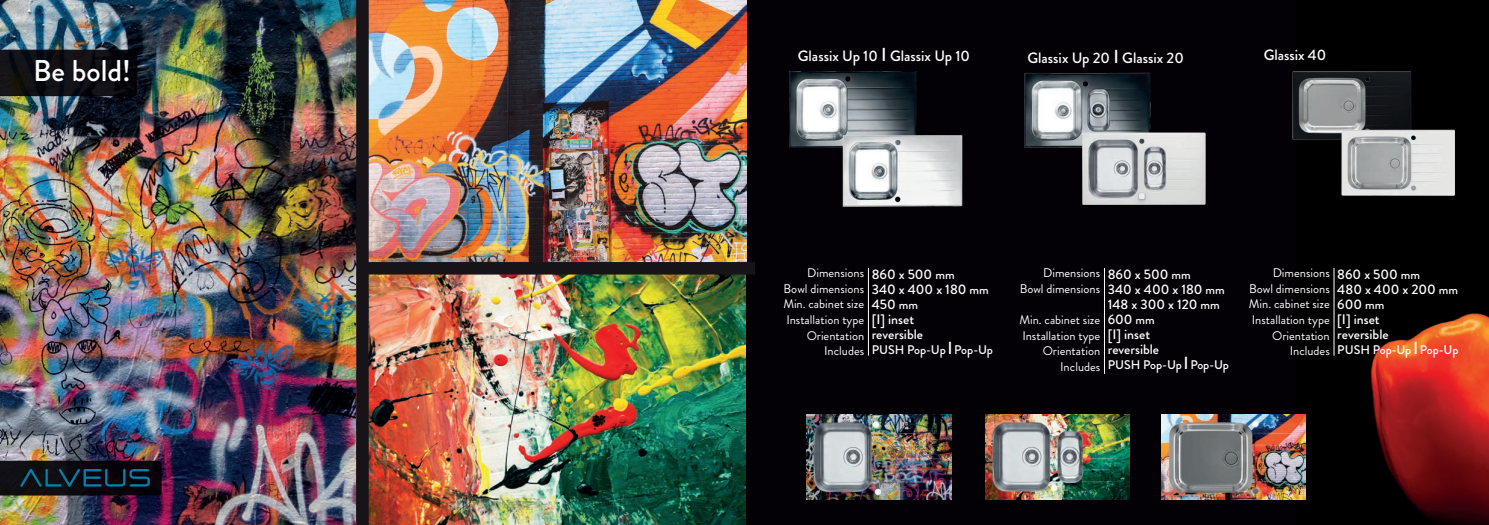
<style>
.page{position:relative;width:1489px;height:525px;background:#fff}
.page>*{position:absolute;margin:0;border:0;box-sizing:border-box;transform-origin:0 0}
.t1{font:500 30px "Brandon Grotesque";color:#fff}
.t2{font:500 15px "Brandon Grotesque";color:#fff}
.t3{font:500 13.75px "Brandon Grotesque";color:#fff}
.t4{font:12.5px "Brandon Grotesque";color:#fff}
.t5{font:500 12.5px "Brandon Grotesque";color:#fff}
.s1{font-size:18.75px}
.s2{font-size:12.5px}
.s3{font-size:17.5px}
</style>
<div class="page">
<img style="left:0;top:0;width:356px;height:524px">
<div style="left:733px;top:0;width:755px;height:524px;background:#030106"></div>
<img style="left:1293px;top:268px;width:195px;height:256px">
<img style="left:369px;top:274px;width:376px;height:250px">
<img style="left:369px;top:0;width:377px;height:262px">
<div style="left:356px;top:0;width:13px;height:524px;background:#171419"></div>
<div style="left:362px;top:262px;width:393px;height:12px;background:#171419"></div>
<img style="left:789px;top:72px;width:127px;height:75px">
<img style="left:839px;top:133px;width:124px;height:74px">
<img style="left:1024px;top:72px;width:126px;height:76px">
<img style="left:1076px;top:125px;width:130px;height:80px">
<img style="left:1292px;top:71px;width:119px;height:69px">
<img style="left:1337px;top:125px;width:118px;height:71px">
<hr style="left:868px;top:268px;width:1px;height:87px;background:#fff">
<hr style="left:1104px;top:268px;width:1px;height:105px;background:#fff">
<hr style="left:1333px;top:268px;width:1px;height:87px;background:#fff">
<img style="left:806px;top:414px;width:145px;height:85px">
<img style="left:985px;top:414px;width:144px;height:85px">
<img style="left:1161px;top:414px;width:144px;height:85px">
<svg style="left:0;top:460px;width:162px;height:35px;background:#0d1822"></svg>
<svg style="left:0;top:50px;width:137px;height:46px;background:#0d0c11"></svg>
<p class="t1" style="left:33px;top:50px;width:99px">Be bold!</p>
<p class="t2" style="left:797px;top:45px;width:174px">Glassix Up 10 <span class="s1">I</span> Glassix Up 10</p>
<p class="t2" style="left:1027px;top:47px;width:158px">Glassix Up 20 <span class="s1">I</span> Glassix 20</p>
<p class="t2" style="left:1263px;top:45px;width:64px">Glassix 40</p>
<p class="t4" style="left:807px;top:264px;width:58px">Dimensions</p>
<p class="t4" style="left:783px;top:280px;width:82px">Bowl dimensions</p>
<p class="t4" style="left:783px;top:295px;width:82px">Min. cabinet size</p>
<p class="t4" style="left:786px;top:311px;width:79px">Installation type</p>
<p class="t4" style="left:806px;top:326px;width:59px">Orientation</p>
<p class="t4" style="left:824px;top:342px;width:41px">Includes</p>
<p class="t3" style="left:871px;top:265px;width:84px">860 x 500 <span class="s2">mm</span></p>
<p class="t3" style="left:871px;top:280px;width:119px">340 x 400 x 180 <span class="s2">mm</span></p>
<p class="t3" style="left:871px;top:295px;width:48px">450 <span class="s2">mm</span></p>
<p class="t3" style="left:871px;top:310px;width:44px">[I] inset</p>
<p class="t3" style="left:871px;top:325px;width:53px">reversible</p>
<p class="t5" style="left:871px;top:341px;width:123px">PUSH Pop-Up <span class="s3">I</span>Pop-Up</p>
<p class="t4" style="left:1043px;top:264px;width:58px">Dimensions</p>
<p class="t4" style="left:1019px;top:280px;width:82px">Bowl dimensions</p>
<p class="t4" style="left:1019px;top:311px;width:82px">Min. cabinet size</p>
<p class="t4" style="left:1022px;top:326px;width:79px">Installation type</p>
<p class="t4" style="left:1042px;top:342px;width:59px">Orientation</p>
<p class="t4" style="left:1060px;top:358px;width:41px">Includes</p>
<p class="t3" style="left:1107px;top:265px;width:84px">860 x 500 <span class="s2">mm</span></p>
<p class="t3" style="left:1107px;top:280px;width:119px">340 x 400 x 180 <span class="s2">mm</span></p>
<p class="t3" style="left:1107px;top:295px;width:114px">148 x 300 x 120 <span class="s2">mm</span></p>
<p class="t3" style="left:1107px;top:310px;width:49px">600 <span class="s2">mm</span></p>
<p class="t3" style="left:1107px;top:325px;width:44px">[I] inset</p>
<p class="t3" style="left:1107px;top:340px;width:53px">reversible</p>
<p class="t5" style="left:1107px;top:356px;width:123px">PUSH Pop-Up <span class="s3">I</span>Pop-Up</p>
<p class="t4" style="left:1272px;top:264px;width:58px">Dimensions</p>
<p class="t4" style="left:1249px;top:280px;width:82px">Bowl dimensions</p>
<p class="t4" style="left:1248px;top:295px;width:82px">Min. cabinet size</p>
<p class="t4" style="left:1251px;top:311px;width:79px">Installation type</p>
<p class="t4" style="left:1272px;top:326px;width:59px">Orientation</p>
<p class="t4" style="left:1289px;top:342px;width:41px">Includes</p>
<p class="t3" style="left:1337px;top:265px;width:84px">860 x 500 <span class="s2">mm</span></p>
<p class="t3" style="left:1337px;top:280px;width:122px">480 x 400 x 200 <span class="s2">mm</span></p>
<p class="t3" style="left:1337px;top:295px;width:49px">600 <span class="s2">mm</span></p>
<p class="t3" style="left:1337px;top:310px;width:44px">[I] inset</p>
<p class="t3" style="left:1337px;top:325px;width:53px">reversible</p>
<p class="t5" style="left:1337px;top:341px;width:123px">PUSH Pop-Up <span class="s3">I</span>Pop-Up</p>
</div>
